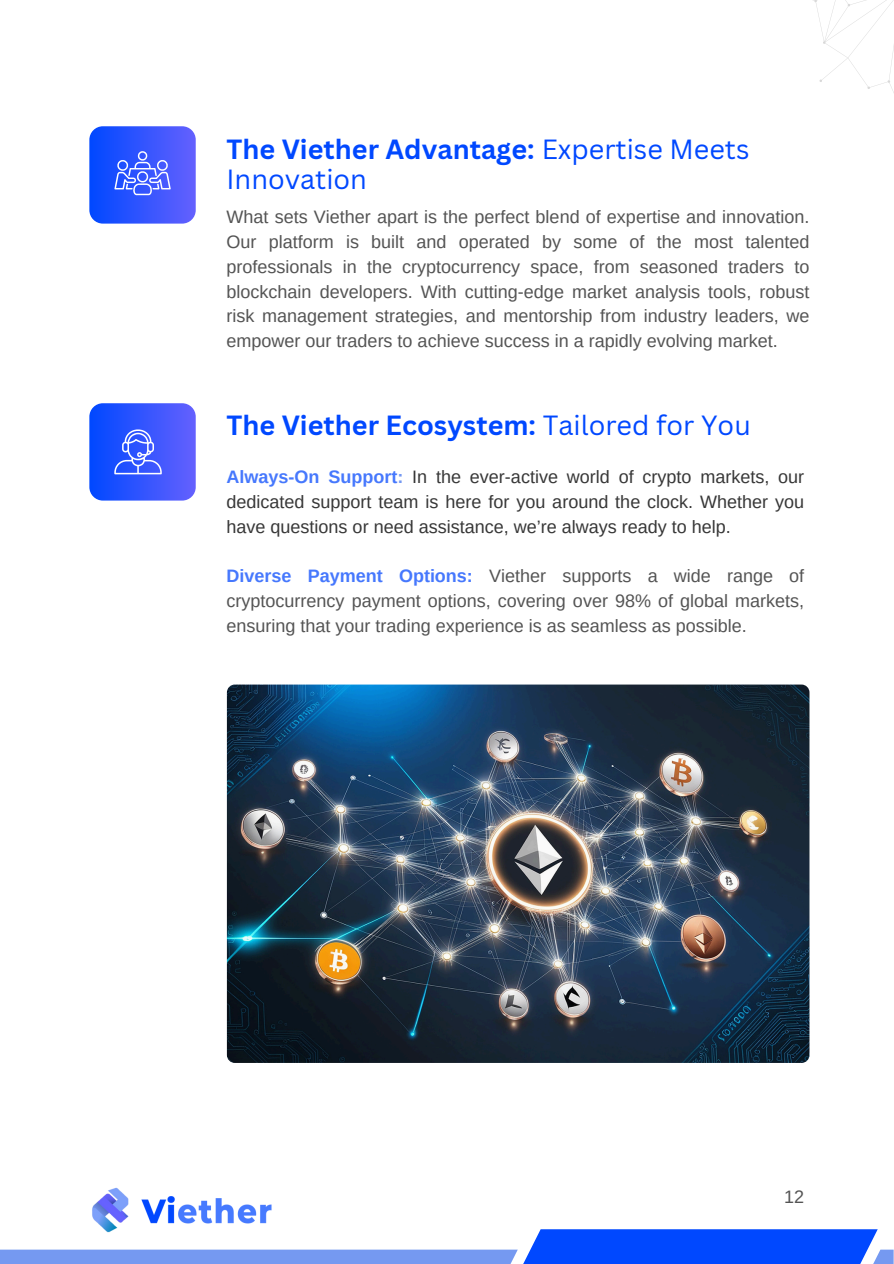
<style>
.page{position:relative;width:894px;height:1264px;background:#fff}
.page>*{position:absolute;margin:0;border:0;box-sizing:border-box;transform-origin:0 0}
.t1{font:27px/30.3px "Canva Sans";color:#0048ff}
.t2{font:700 27px "Canva Sans";color:#0048ff}
.t3{font:18px/24.8px "Arimo";color:#545454;text-align:justify}
.t4{font:18px/24.8px "Arimo";color:#373737;text-align:justify}
.s1{font-weight:700}
.s2{font-weight:400}
.s3{font-weight:700;color:#4678fd}
.s4{font-weight:700;color:#7599f1}
</style>
<div class="page">
<svg style="left:0;top:1229px;width:893px;height:34px"></svg>
<img style="left:89px;top:1187px;width:185px;height:49px">
<div style="left:89px;top:126px;width:107px;height:97px;background:linear-gradient(to right,#0048ff,#6561fe);border-radius:14px"></div>
<div style="left:89px;top:403px;width:107px;height:97px;background:linear-gradient(to right,#0048ff,#6561fe);border-radius:14px"></div>
<svg style="left:114px;top:151px;width:56px;height:44px;background:#5e79fe"></svg>
<svg style="left:813px;top:0;width:80px;height:91px"></svg>
<img style="left:227px;top:684px;width:581px;height:378px;border-radius:8px">
<svg style="left:114px;top:429px;width:47px;height:45px;background:#5977fe"></svg>
<h1 class="t1" style="left:226px;top:133px;width:524px"><span class="s1">The Viether Advantage:</span> Expertise Meets<br>Innovation</h1>
<p class="t3" style="left:226px;top:205px;width:584px">What sets Viether apart is the perfect blend of expertise and innovation.<br>Our platform is built and operated by some of the most talented professionals in the cryptocurrency space, from seasoned traders to blockchain developers. With cutting-edge market analysis tools, robust risk management strategies, and mentorship from industry leaders, we empower our traders to achieve success in a rapidly evolving market.</p>
<h1 class="t2" style="left:226px;top:406px;width:525px">The Viether Ecosystem: <span class="s2">Tailored for You</span></h1>
<p class="t4" style="left:226px;top:464px;width:579px"><span class="s3">Always-On Support</span><span class="s4">:</span> In the ever-active world of crypto markets, our dedicated support team is here for you around the clock. Whether you have questions or need assistance, we’re always ready to help.</p>
<p class="t3" style="left:226px;top:563px;width:579px"><span class="s3">Diverse Payment Options:</span> Viether supports a wide range of cryptocurrency payment options, covering over 98% of global markets, ensuring that your trading experience is as seamless as possible.</p>
<p class="t3" style="left:784px;top:1184px;width:22px">12</p>
</div>
